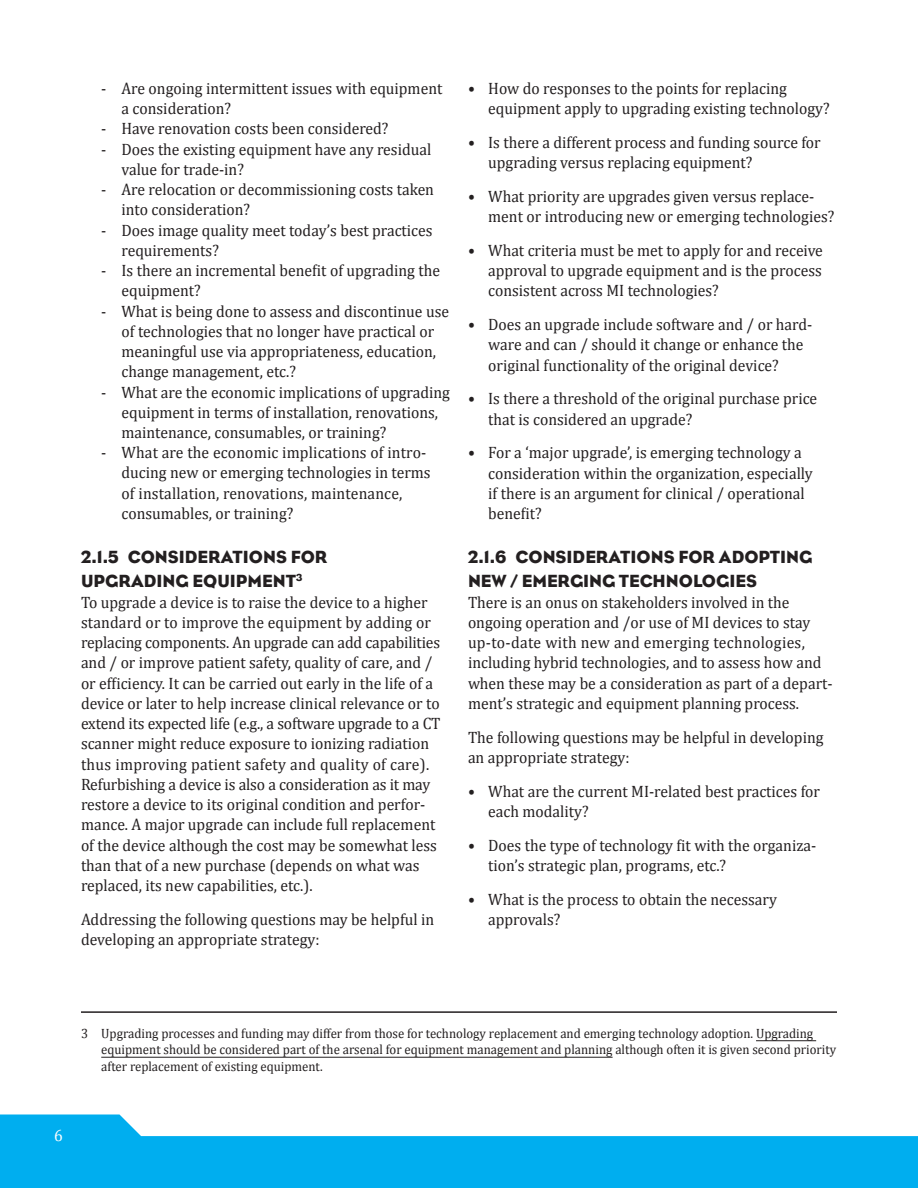
<style>
.page{position:relative;width:918px;height:1188px;background:#fff}
.page>*{position:absolute;margin:0;border:0;box-sizing:border-box;transform-origin:0 0}
.t1{font:18px/24px "Bureau Eagle";color:#231f20}
.t2{font:16.5px/20.2px "Cambria";color:#231f20;scale:.95 1}
.t3{font:16.5px "Cambria";color:#fff;scale:.95 1}
.t4{font:13.5px/16.5px "Cambria";color:#231f20;scale:.95 1}
</style>
<div class="page">
<svg style="left:0;top:1115px;width:918px;height:73px;fill:#00aeef"></svg>
<hr style="left:756px;top:1040px;width:60px;height:1px;background:#231f20">
<hr style="left:101px;top:1057px;width:512px;height:1px;background:#231f20">
<hr style="left:81px;top:1011px;width:756px;height:2px;background:#231f20">
<p class="t2" style="left:121px;top:78px;width:339px;text-indent:-20px">- Are ongoing intermittent issues with equipment a consideration?</p>
<p class="t2" style="left:101px;top:119px;width:304px">- Have renovation costs been considered?</p>
<p class="t2" style="left:121px;top:139px;width:328px;text-indent:-20px">- Does the existing equipment have any residual value for trade-in?</p>
<p class="t2" style="left:121px;top:179px;width:331px;text-indent:-20px">- Are relocation or decommissioning costs taken into consideration?</p>
<p class="t2" style="left:121px;top:220px;width:329px;text-indent:-20px">- Does image quality meet today’s best practices requirements?</p>
<p class="t2" style="left:121px;top:260px;width:337px;text-indent:-20px">- Is there an incremental benefit of upgrading the equipment?</p>
<p class="t2" style="left:121px;top:301px;width:346px;text-indent:-20px">- What is being done to assess and discontinue use of technologies that no longer have practical or meaningful use via appropriateness, education, change management, etc.?</p>
<p class="t2" style="left:121px;top:382px;width:347px;text-indent:-20px">- What are the economic implications of upgrading equipment in terms of installation, renovations, maintenance, consumables, or training?</p>
<p class="t2" style="left:121px;top:442px;width:327px;text-indent:-20px">- What are the economic implications of intro&shy;ducing new or emerging technologies in terms of installation, renovations, maintenance, consumables, or training?</p>
<p class="t1" style="left:81px;top:545px;width:248px">2.1.5 CONSIDERATIONS FOR<br>UPGRADING EQUIPMENT<sup>3</sup></p>
<p class="t2" style="left:81px;top:592px;width:380px">To upgrade a device is to raise the device to a higher standard or to improve the equipment by adding or replacing components. An upgrade can add capabilities and / or improve patient safety, quality of care, and / or efficiency. It can be carried out early in the life of a device or later to help increase clinical relevance or to extend its expected life (e.g., a software upgrade to a CT scanner might reduce exposure to ionizing radiation thus improving patient safety and quality of care).<br>Refurbishing a device is also a consideration as it may restore a device to its original condition and perfor&shy;mance. A major upgrade can include full replacement of the device although the cost may be somewhat less than that of a new purchase (depends on what was replaced, its new capabilities, etc.).</p>
<p class="t2" style="left:81px;top:909px;width:373px">Addressing the following questions may be helpful in developing an appropriate strategy:</p>
<p class="t2" style="left:488px;top:78px;width:361px;text-indent:-20px">• How do responses to the points for replacing equipment apply to upgrading existing technology?</p>
<p class="t2" style="left:488px;top:132px;width:352px;text-indent:-20px">• Is there a different process and funding source for upgrading versus replacing equipment?</p>
<p class="t2" style="left:488px;top:186px;width:366px;text-indent:-20px">• What priority are upgrades given versus replace&shy;ment or introducing new or emerging technologies?</p>
<p class="t2" style="left:488px;top:240px;width:354px;text-align:justify;text-indent:-20px">• What criteria must be met to apply for and receive approval to upgrade equipment and is the process consistent across MI technologies?</p>
<p class="t2" style="left:488px;top:314px;width:343px;text-indent:-20px">• Does an upgrade include software and / or hard&shy;ware and can / should it change or enhance the original functionality of the original device?</p>
<p class="t2" style="left:488px;top:388px;width:348px;text-indent:-20px">• Is there a threshold of the original purchase price that is considered an upgrade?</p>
<p class="t2" style="left:488px;top:442px;width:343px;text-indent:-20px">• For a ‘major upgrade’, is emerging technology a consideration within the organization, especially if there is an argument for clinical / operational benefit?</p>
<p class="t1" style="left:468px;top:545px;width:346px">2.1.6 CONSIDERATIONS FOR ADOPTING<br>NEW / EMERGING TECHNOLOGIES</p>
<p class="t2" style="left:468px;top:592px;width:385px">There is an onus on stakeholders involved in the ongoing operation and /or use of MI devices to stay up-to-date with new and emerging technologies, including hybrid technologies, and to assess how and when these may be a consideration as part of a depart&shy;ment’s strategic and equipment planning process.</p>
<p class="t2" style="left:468px;top:727px;width:376px">The following questions may be helpful in developing an appropriate strategy:</p>
<p class="t2" style="left:488px;top:781px;width:351px;text-indent:-20px">• What are the current MI-related best practices for each modality?</p>
<p class="t2" style="left:488px;top:835px;width:347px;text-indent:-20px">• Does the type of technology fit with the organiza&shy;tion’s strategic plan, programs, etc.?</p>
<p class="t2" style="left:488px;top:889px;width:305px;text-indent:-20px">• What is the process to obtain the necessary approvals?</p>
<p class="t4" style="left:101px;top:1025px;width:775px;text-indent:-20px">3 Upgrading processes and funding may differ from those for technology replacement and emerging technology adoption. Upgrading equipment should be considered part of the arsenal for equipment management and planning although often it is given second priority after replacement of existing equipment.</p>
<p class="t3" style="left:54px;top:1126px;width:11px">6</p>
</div>
